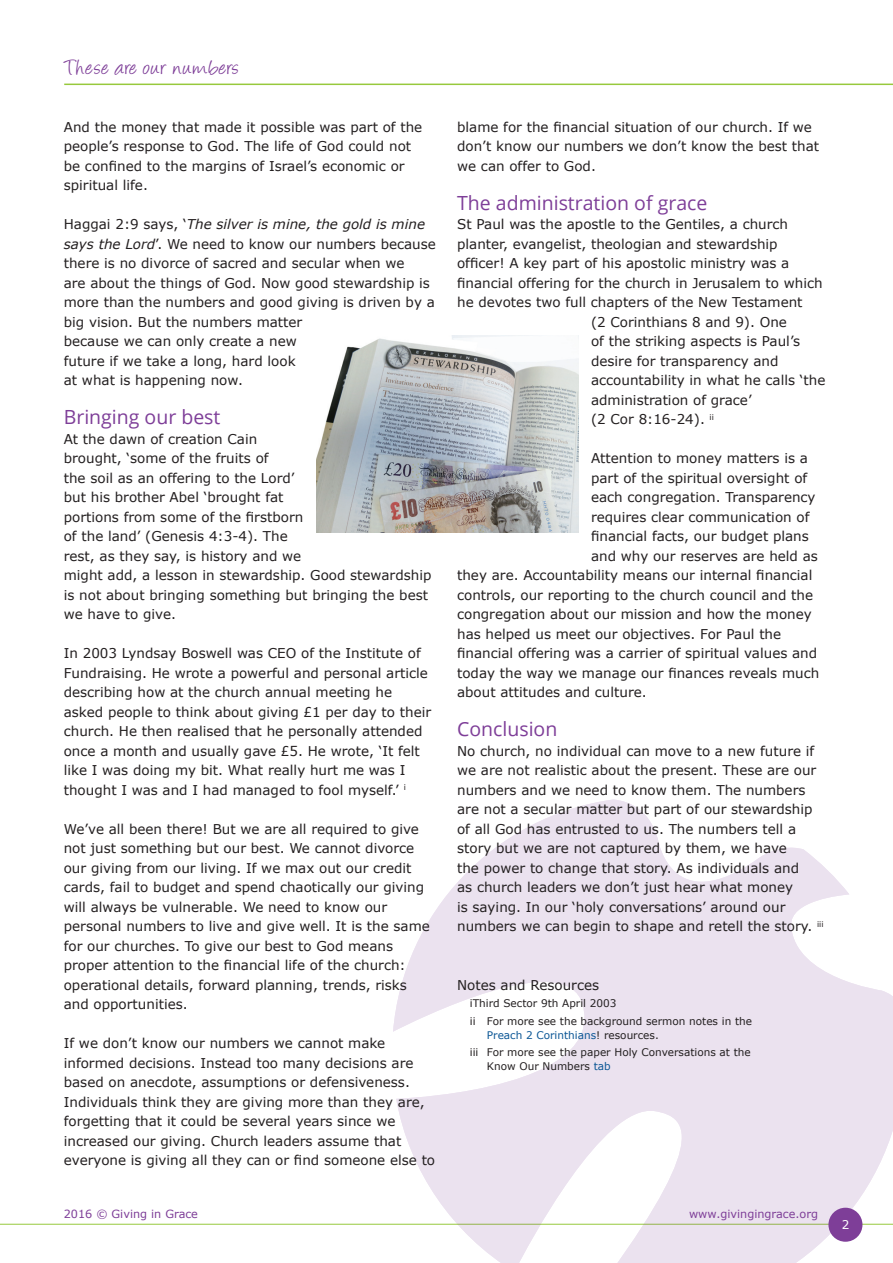
<style>
.page{position:relative;width:893px;height:1263px;background:#fff}
.page>*{position:absolute;margin:0;border:0;box-sizing:border-box;transform-origin:0 0}
.Top_right_heading{font:24px "Angelina";letter-spacing:.06em;color:#7e3e98}
.subheading{font:19.5px "Open Sans";color:#7e3e98}
.body_text{font:13.5px/19.5px "Verdana";color:#231f20}
.Notes_and_resources{font:13.5px "Verdana";color:#231f20}
.t1{font:12px "Verdana";color:#fff}
.t2{font:11.25px "Verdana";color:#7e3e98}
.Notes_and_Resources{font:10.5px/13.5px "Verdana";color:#231f20}
.s1{font-style:italic}
.s2{color:#0b5695}
</style>
<div class="page">
<hr style="left:0;top:1224px;width:893px;height:1px;background:#97c93c">
<svg style="left:393px;top:799px;width:500px;height:464px;fill:#ebe2ef"></svg>
<div style="left:828px;top:1208px;width:34px;height:34px;background:#7e3e98;border-radius:50%"></div>
<hr style="left:64px;top:84px;width:829px;height:1px;background:#97c93c">
<img style="left:317px;top:336px;width:261px;height:197px">
<p class="Top_right_heading" style="left:65px;top:57px;width:175px">These are our numbers</p>
<p class="body_text" style="left:64px;top:117px;width:360px">And the money that made it possible was part of the people’s response to God. The life of God could not be confined to the margins of Israel’s economic or spiritual life.</p>
<p class="body_text" style="left:64px;top:214px;width:374px">Haggai 2:9 says, ‘<span class="s1">The silver is mine, the gold is mine says the Lord</span>’. We need to know our numbers because there is no divorce of sacred and secular when we<br>are about the things of God. Now good stewardship is more than the numbers and good giving is driven by a big vision. But the numbers matter<br>because we can only create a new<br>future if we take a long, hard look<br>at what is happening now.</p>
<p class="subheading" style="left:64px;top:404px;width:158px">Bringing our best</p>
<p class="body_text" style="left:64px;top:429px;width:369px">At the dawn of creation Cain<br>brought, ‘some of the fruits of<br>the soil as an offering to the Lord’<br>but his brother Abel ‘brought fat<br>portions from some of the firstborn<br>of the land’ (Genesis 4:3-4). The<br>rest, as they say, is history and we<br>might add, a lesson in stewardship. Good stewardship is not about bringing something but bringing the best we have to give.</p>
<p class="body_text" style="left:64px;top:643px;width:369px">In 2003 Lyndsay Boswell was CEO of the Institute of Fundraising. He wrote a powerful and personal article describing how at the church annual meeting he asked people to think about giving £1 per day to their church. He then realised that he personally attended once a month and usually gave £5. He wrote, ‘It felt like I was doing my bit. What really hurt me was I thought I was and I had managed to fool myself.’ <sup>i</sup></p>
<p class="body_text" style="left:64px;top:819px;width:368px">We’ve all been there! But we are all required to give not just something but our best. We cannot divorce our giving from our living. If we max out our credit cards, fail to budget and spend chaotically our giving will always be vulnerable. We need to know our personal numbers to live and give well. It is the same for our churches. To give our best to God means proper attention to the financial life of the church: operational details, forward planning, trends, risks and opportunities.</p>
<p class="body_text" style="left:64px;top:1033px;width:373px">If we don’t know our numbers we cannot make informed decisions. Instead too many decisions are based on anecdote, assumptions or defensiveness.<br>Individuals think they are giving more than they are, forgetting that it could be several years since we increased our giving. Church leaders assume that everyone is giving all they can or find someone else to</p>
<p class="body_text" style="left:457px;top:117px;width:364px">blame for the financial situation of our church. If we don’t know our numbers we don’t know the best that we can offer to God.</p>
<p class="subheading" style="left:457px;top:189px;width:252px">The administration of grace</p>
<p class="body_text" style="left:457px;top:214px;width:333px">St Paul was the apostle to the Gentiles, a church</p>
<p class="body_text" style="left:457px;top:234px;width:322px">planter, evangelist, theologian and stewardship</p>
<p class="body_text" style="left:457px;top:253px;width:334px">officer! A key part of his apostolic ministry was a</p>
<p class="body_text" style="left:457px;top:273px;width:367px">financial offering for the church in Jerusalem to which</p>
<p class="body_text" style="left:457px;top:292px;width:347px">he devotes two full chapters of the New Testament</p>
<p class="body_text" style="left:591px;top:312px;width:197px">(2 Corinthians 8 and 9). One</p>
<p class="body_text" style="left:591px;top:331px;width:211px">of the striking aspects is Paul’s</p>
<p class="body_text" style="left:591px;top:351px;width:189px">desire for transparency and</p>
<p class="body_text" style="left:591px;top:370px;width:236px">accountability in what he calls ‘the</p>
<p class="body_text" style="left:591px;top:390px;width:162px">administration of grace’</p>
<p class="body_text" style="left:591px;top:409px;width:124px">(2 Cor 8:16-24). <sup>ii</sup></p>
<p class="body_text" style="left:591px;top:448px;width:218px">Attention to money matters is a</p>
<p class="body_text" style="left:591px;top:468px;width:218px">part of the spiritual oversight of</p>
<p class="body_text" style="left:591px;top:487px;width:226px">each congregation. Transparency</p>
<p class="body_text" style="left:591px;top:507px;width:220px">requires clear communication of</p>
<p class="body_text" style="left:591px;top:526px;width:219px">financial facts, our budget plans</p>
<p class="body_text" style="left:591px;top:546px;width:228px">and why our reserves are held as</p>
<p class="body_text" style="left:457px;top:565px;width:357px">they are. Accountability means our internal financial</p>
<p class="body_text" style="left:457px;top:585px;width:357px">controls, our reporting to the church council and the</p>
<p class="body_text" style="left:457px;top:604px;width:356px">congregation about our mission and how the money</p>
<p class="body_text" style="left:457px;top:624px;width:326px">has helped us meet our objectives. For Paul the</p>
<p class="body_text" style="left:457px;top:643px;width:362px">financial offering was a carrier of spiritual values and</p>
<p class="body_text" style="left:457px;top:663px;width:364px">today the way we manage our finances reveals much</p>
<p class="body_text" style="left:457px;top:682px;width:191px">about attitudes and culture.</p>
<p class="subheading" style="left:457px;top:716px;width:102px">Conclusion</p>
<p class="body_text" style="left:457px;top:741px;width:368px">No church, no individual can move to a new future if we are not realistic about the present. These are our numbers and we need to know them. The numbers are not a secular matter but part of our stewardship of all God has entrusted to us. The numbers tell a story but we are not captured by them, we have<br>the power to change that story. As individuals and<br>as church leaders we don’t just hear what money<br>is saying. In our ‘holy conversations’ around our numbers we can begin to shape and retell the story. <sup>iii</sup></p>
<p class="Notes_and_resources" style="left:457px;top:975px;width:143px">Notes and Resources</p>
<p class="Notes_and_Resources" style="left:470px;top:997px;width:148px">iThird Sector 9th April 2003</p>
<p class="Notes_and_Resources" style="left:487px;top:1014px;width:267px;text-indent:-17px">ii For more see the background sermon notes in the<br><span class="s2">Preach 2 Corinthians</span>! resources.</p>
<p class="Notes_and_Resources" style="left:487px;top:1046px;width:265px;text-indent:-17px">iii For more see the paper Holy Conversations at the<br>Know Our Numbers <span class="s2">tab</span></p>
<p class="t2" style="left:64px;top:1206px;width:136px">2016 © Giving in Grace</p>
<p class="t2" style="left:689px;top:1206px;width:131px">www.givingingrace.org</p>
<p class="t1" style="left:842px;top:1216px;width:9px">2</p>
</div>
